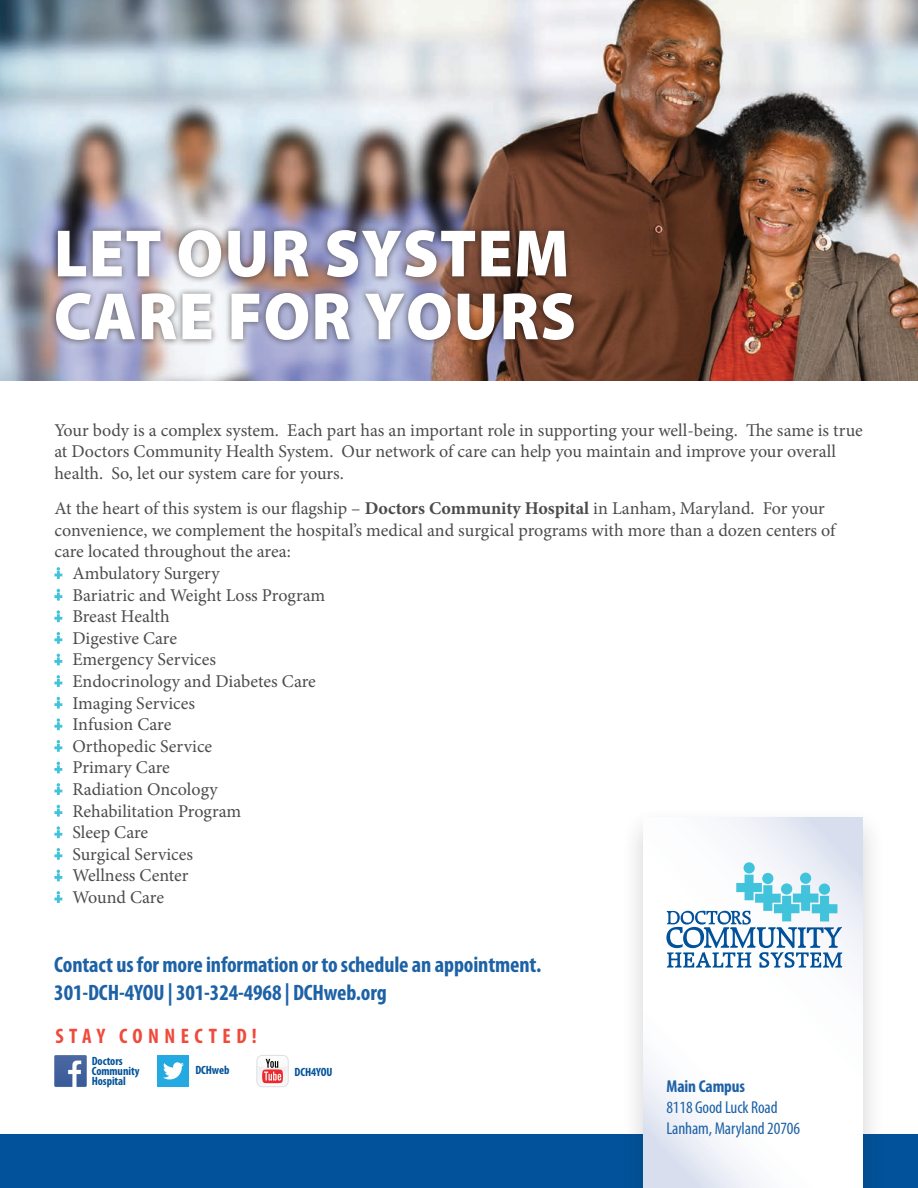
<style>
.page{position:relative;width:918px;height:1188px;background:#fff}
.page>*{position:absolute;margin:0;border:0;box-sizing:border-box;transform-origin:0 0}
.t1{font:900 67.5px/62.8px "Myriad";letter-spacing:.015em;color:#fff;scale:.95 1}
.t2{font:700 condensed 22.35px/27.5px "Myriad Pro";letter-spacing:-.005em;color:#1e62a6}
.t3{font:700 condensed 21px "Myriad Pro";letter-spacing:.26em;color:#ef4a3b}
.t4{font:18px/21.6px "Minion Pro";color:#4b4c4d}
.t5{font:condensed 17.25px/21px "Myriad Pro";letter-spacing:-.005em;color:#1e62a6}
.t6{font:700 condensed 17.25px "Myriad Pro";letter-spacing:-.005em;color:#1e62a6}
.t7{font:700 condensed 12px/10.1px "Myriad Pro";letter-spacing:-.005em;color:#01529a}
.s1{font-weight:700}
</style>
<div class="page">
<div style="left:0;top:1134px;width:918px;height:54px;background:#01529a"></div>
<div style="left:620px;top:806px;width:266px;height:382px;background:#231f20;opacity:.2"></div>
<svg style="left:643px;top:817px;width:220px;height:371px"></svg>
<div style="left:744px;top:862px;width:11px;height:12px;background:#42c3dc;border-radius:50%"></div>
<div style="left:762px;top:873px;width:11px;height:11px;background:#42c3dc;border-radius:50%"></div>
<div style="left:800px;top:873px;width:11px;height:11px;background:#42c3dc;border-radius:50%"></div>
<svg style="left:666px;top:875px;width:176px;height:93px"></svg>
<svg style="left:54px;top:567px;width:8px;height:12px"></svg>
<svg style="left:54px;top:589px;width:8px;height:12px"></svg>
<svg style="left:54px;top:610px;width:8px;height:12px"></svg>
<svg style="left:54px;top:632px;width:8px;height:12px"></svg>
<svg style="left:54px;top:654px;width:8px;height:11px"></svg>
<svg style="left:54px;top:675px;width:8px;height:12px"></svg>
<svg style="left:54px;top:697px;width:8px;height:12px"></svg>
<svg style="left:54px;top:718px;width:8px;height:12px"></svg>
<svg style="left:54px;top:740px;width:8px;height:12px"></svg>
<svg style="left:54px;top:762px;width:8px;height:11px"></svg>
<svg style="left:54px;top:783px;width:8px;height:12px"></svg>
<svg style="left:54px;top:805px;width:8px;height:12px"></svg>
<svg style="left:54px;top:826px;width:8px;height:12px"></svg>
<svg style="left:54px;top:848px;width:8px;height:12px"></svg>
<svg style="left:54px;top:870px;width:8px;height:11px"></svg>
<svg style="left:54px;top:891px;width:8px;height:12px"></svg>
<svg style="left:54px;top:1055px;width:33px;height:32px"></svg>
<svg style="left:256px;top:1055px;width:33px;height:32px"></svg>
<div style="left:158px;top:1055px;width:31px;height:32px;background:#24aae1"></div>
<svg style="left:163px;top:1062px;width:21px;height:17px"></svg>
<img style="left:0;top:0;width:918px;height:380px">
<div style="left:49px;top:223px;width:532px;height:124px;background:#231f20;opacity:.59"></div>
<h1 class="t1" style="left:54px;top:224px;width:551px">LET OUR SYSTEM<br>CARE FOR YOURS</h1>
<p class="t4" style="left:54px;top:419px;width:810px">Your body is a complex system. Each part has an important role in supporting your well-being. The same is true at Doctors Community Health System. Our network of care can help you maintain and improve your overall health. So, let our system care for yours.</p>
<p class="t4" style="left:54px;top:498px;width:772px">At the heart of this system is our flagship – <span class="s1">Doctors Community Hospital</span> in Lanham, Maryland. For your</p>
<p class="t4" style="left:54px;top:519px;width:783px">convenience, we complement the hospital’s medical and surgical programs with more than a dozen centers of</p>
<p class="t4" style="left:54px;top:541px;width:238px">care located throughout the area:</p>
<p class="t4" style="left:72px;top:563px;width:149px">Ambulatory Surgery</p>
<p class="t4" style="left:72px;top:584px;width:254px">Bariatric and Weight Loss Program</p>
<p class="t4" style="left:72px;top:606px;width:99px">Breast Health</p>
<p class="t4" style="left:72px;top:627px;width:106px">Digestive Care</p>
<p class="t4" style="left:72px;top:649px;width:145px">Emergency Services</p>
<p class="t4" style="left:72px;top:671px;width:245px">Endocrinology and Diabetes Care</p>
<p class="t4" style="left:72px;top:692px;width:124px">Imaging Services</p>
<p class="t4" style="left:72px;top:714px;width:100px">Infusion Care</p>
<p class="t4" style="left:72px;top:735px;width:141px">Orthopedic Service</p>
<p class="t4" style="left:72px;top:757px;width:99px">Primary Care</p>
<p class="t4" style="left:72px;top:779px;width:147px">Radiation Oncology</p>
<p class="t4" style="left:72px;top:800px;width:170px">Rehabilitation Program</p>
<p class="t4" style="left:72px;top:822px;width:77px">Sleep Care</p>
<p class="t4" style="left:72px;top:843px;width:122px">Surgical Services</p>
<p class="t4" style="left:72px;top:865px;width:118px">Wellness Center</p>
<p class="t4" style="left:72px;top:887px;width:93px">Wound Care</p>
<p class="t2" style="left:54px;top:950px;width:489px">Contact us for more information or to schedule an appointment.<br>301-DCH-4YOU | 301-324-4968 | DCHweb.org</p>
<p class="t3" style="left:55px;top:1023px;width:203px">STAY CONNECTED!</p>
<p class="t7" style="left:92px;top:1056px;width:49px">Doctors<br>Community<br>Hospital</p>
<p class="t7" style="left:195px;top:1065px;width:36px">DCHweb</p>
<p class="t7" style="left:295px;top:1067px;width:40px">DCH4YOU</p>
<p class="t6" style="left:666px;top:1075px;width:80px">Main Campus</p>
<p class="t5" style="left:666px;top:1097px;width:135px">8118 Good Luck Road<br>Lanham, Maryland 20706</p>
</div>
